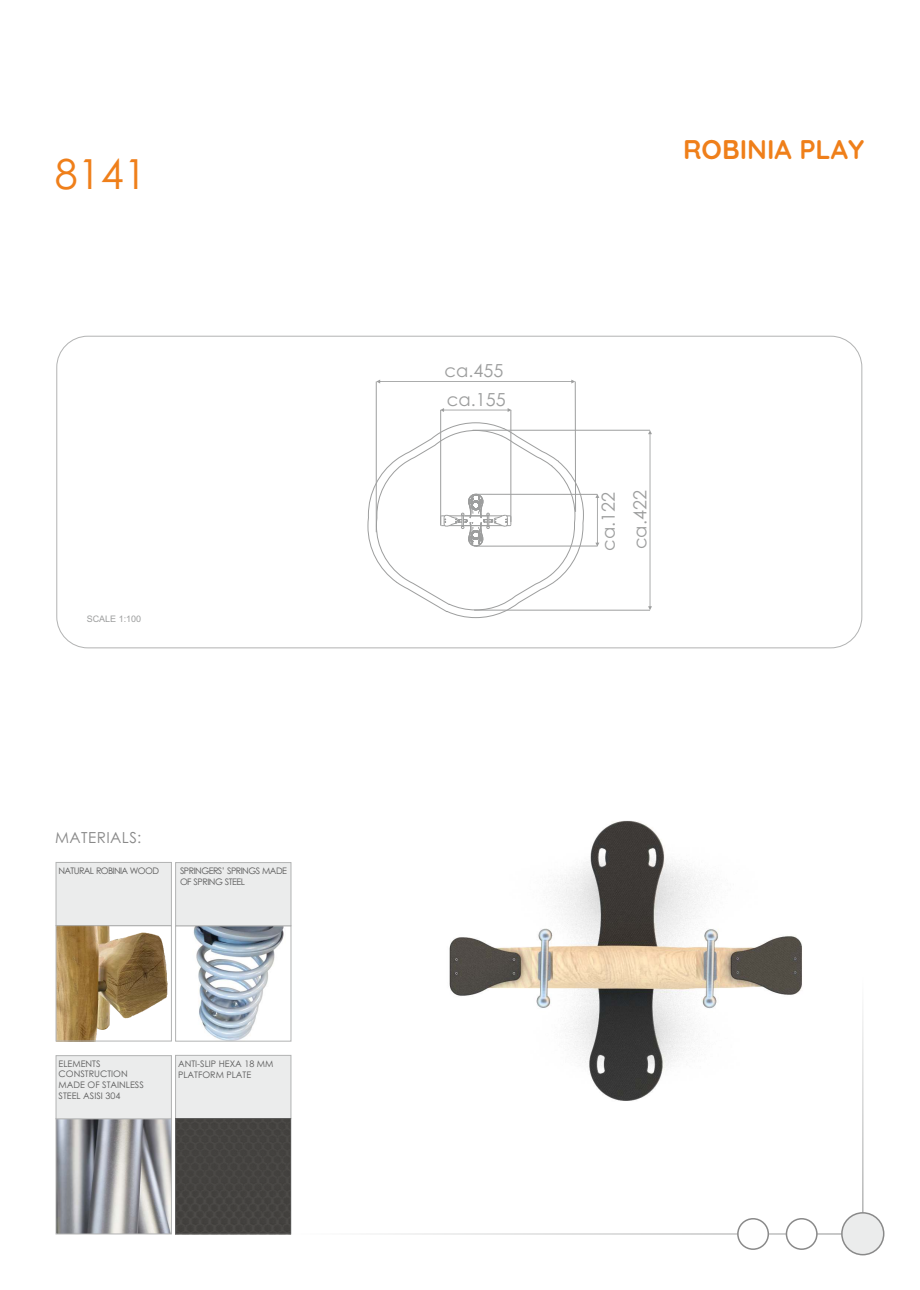
<style>
.page{position:relative;width:920px;height:1290px;background:#fff}
.page>*{position:absolute;margin:0;border:0;box-sizing:border-box;transform-origin:0 0}
.t1{font:41.4px "Century Gothic";color:#ef7f1a}
.t2{font:700 27px "Quicksand";color:#ef7f1a}
.t3{font:18px/31.5px "Century Gothic";color:#9d9e9e}
.t4{font:15.15px "Century Gothic";letter-spacing:.03em;color:#898989}
.t5{font:9px/10.6px "Century Gothic";color:#5b5b5b}
.t6{font:9px/10.6px "Century Gothic";letter-spacing:-.06em;color:#5b5b5b}
.t7{font:9px "Century Gothic";letter-spacing:-.07em;color:#5b5b5b}
.t8{font:9px "Arial";color:#9d9e9e}
</style>
<div class="page">
<img style="left:449px;top:820px;width:353px;height:281px">
<hr style="left:862px;top:977px;width:1px;height:236px;background:#b2b3b3">
<hr style="left:291px;top:1233px;width:572px;height:2px;background:#b2b3b3">
<div style="left:841px;top:1212px;width:43px;height:43px;background:#ebecec;border:2px solid #898989;border-radius:50%"></div>
<div style="left:737px;top:1218px;width:32px;height:32px;background:#fefefe;border:2px solid #898989;border-radius:50%"></div>
<div style="left:786px;top:1218px;width:32px;height:32px;background:#fff;border:2px solid #898989;border-radius:50%"></div>
<svg style="left:367px;top:422px;width:217px;height:196px"></svg>
<hr style="left:473px;top:430px;width:177px;height:1px;background:#9d9e9e">
<hr style="left:474px;top:610px;width:176px;height:1px;background:#9d9e9e">
<svg style="left:648px;top:430px;width:4px;height:180px"></svg>
<hr style="left:475px;top:494px;width:122px;height:1px;background:#9d9e9e">
<hr style="left:476px;top:546px;width:121px;height:1px;background:#9d9e9e">
<svg style="left:595px;top:494px;width:4px;height:52px"></svg>
<hr style="left:376px;top:382px;width:1px;height:150px;background:#9d9e9e">
<hr style="left:575px;top:382px;width:1px;height:130px;background:#9d9e9e">
<svg style="left:376px;top:380px;width:199px;height:3px"></svg>
<hr style="left:440px;top:410px;width:1px;height:115px;background:#9d9e9e">
<hr style="left:510px;top:410px;width:1px;height:112px;background:#9d9e9e">
<svg style="left:440px;top:408px;width:72px;height:4px"></svg>
<div style="left:56px;top:862px;width:116px;height:64px;background:#ebecec;border:1px solid #b2b3b3"></div>
<img style="left:58px;top:927px;width:110px;height:112px">
<div style="left:56px;top:925px;width:116px;height:116px;border:1px solid #b2b3b3"></div>
<img style="left:58px;top:1120px;width:112px;height:112px">
<div style="left:56px;top:1118px;width:116px;height:116px;border:1px solid #b2b3b3"></div>
<div style="left:56px;top:1055px;width:116px;height:64px;background:#ebecec;border:1px solid #b2b3b3"></div>
<div style="left:175px;top:1055px;width:116px;height:64px;background:#ebecec;border:1px solid #b2b3b3"></div>
<div style="left:176px;top:1118px;width:115px;height:116px;background:#444240"></div>
<img style="left:193px;top:927px;width:91px;height:112px">
<div style="left:175px;top:925px;width:116px;height:116px;border:1px solid #b2b3b3"></div>
<div style="left:175px;top:862px;width:116px;height:64px;background:#ebecec;border:1px solid #b2b3b3"></div>
<h1 class="t1" style="left:55px;top:158px;width:93px">8141</h1>
<p class="t8" style="left:87px;top:615px;width:56px">SCALE 1:100</p>
<h3 class="t4" style="left:55px;top:832px;width:88px">MATERIALS:</h3>
<p class="t7" style="left:59px;top:868px;width:102px">NATURAL ROBINIA WOOD</p>
<p class="t6" style="left:180px;top:866px;width:109px">SPRINGERS’ SPRINGS MADE<br>OF SPRING STEEL</p>
<p class="t5" style="left:59px;top:1059px;width:87px">ELEMENTS<br>CONSTRUCTION<br>MADE OF STAINLESS<br>STEEL ASISI 304</p>
<p class="t5" style="left:178px;top:1059px;width:97px">ANTI-SLIP HEXA 18 MM<br>PLATFORM PLATE</p>
<h3 class="t3" style="left:444px;top:357px;width:63px;line-height:29.2px">ca.455 ca.155</h3>
<h2 class="t2" style="left:683px;top:132px;width:183px">ROBINIA PLAY</h2>
<h3 class="t3" style="left:594px;top:551px;width:62px;rotate:-90deg">ca.122 ca.422</h3>
</div>
